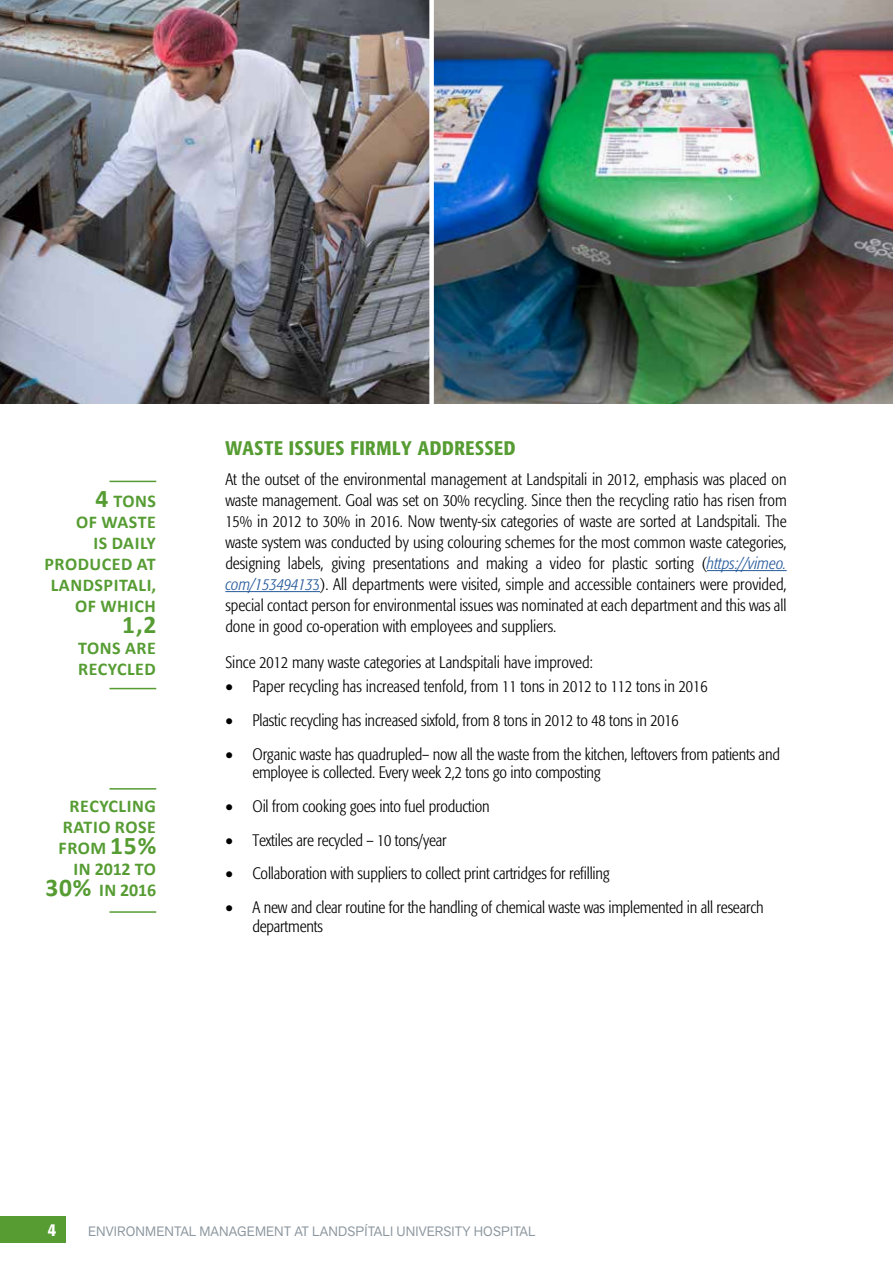
<style>
.page{position:relative;width:893px;height:1263px;background:#fff}
.page>*{position:absolute;margin:0;border:0;box-sizing:border-box;transform-origin:0 0}
.t1{font:700 25.5px "Calibri";color:#569c33}
.t2{font:500 condensed 19.5px "Formata";letter-spacing:.03em;color:#569c33}
.t3{font:700 18px/21px "Calibri";letter-spacing:.03em;color:#569c33;text-align:right}
.t4{font:500 condensed 18px "Formata";color:#fff}
.t5{font:300 condensed 16.5px/21px "Formata";letter-spacing:-.01em;color:#000}
.t6{font:13.5px "Akzid Grtsk Next";letter-spacing:.01em;color:#8b969e}
.s1{font-size:25.5px}
.s2{font-style:italic;color:#275b9b}
.s3{color:#275b9b}
</style>
<div class="page">
<div style="left:0;top:1216px;width:66px;height:27px;background:#569c33"></div>
<hr style="left:109px;top:481px;width:47px;height:1px;background:#569c33">
<hr style="left:109px;top:688px;width:47px;height:1px;background:#569c33">
<hr style="left:707px;top:570px;width:80px;height:1px;background:#275b9b">
<hr style="left:225px;top:591px;width:95px;height:1px;background:#275b9b">
<hr style="left:109px;top:788px;width:47px;height:1px;background:#569c33">
<hr style="left:109px;top:911px;width:47px;height:2px;background:#569c33">
<img style="left:0;top:0;width:893px;height:404px">
<div style="left:429px;top:0;width:5px;height:404px;background:#fff"></div>
<p class="t3" style="left:44px;top:491px;width:113px"><span class="s1">4</span> TONS<br>OF WASTE<br>IS DAILY<br>PRODUCED AT<br>LANDSPITALI,<br>OF WHICH</p>
<h1 class="t1" style="left:122px;top:609px;width:35px">1,2</h1>
<p class="t3" style="left:78px;top:638px;width:79px;text-align:left">TONS ARE<br>RECYCLED</p>
<p class="t3" style="left:45px;top:796px;width:112px">RECYCLING<br>RATIO ROSE<br>FROM <span class="s1">15%<br></span>IN 2012 TO<br><span class="s1">30%</span> IN 2016</p>
<p class="t2" style="left:225px;top:437px;width:292px">WASTE ISSUES FIRMLY ADDRESSED</p>
<p class="t5" style="left:225px;top:469px;width:563px;text-align:justify">At the outset of the environmental management at Landspitali in 2012, emphasis was placed on waste management. Goal was set on 30% recycling. Since then the recycling ratio has risen from 15% in 2012 to 30% in 2016. Now twenty-six categories of waste are sorted at Landspitali. The waste system was conducted by using colouring schemes for the most common waste categories, designing labels, giving presentations and making a video for plastic sorting (<span class="s2">https://vimeo. com/15349413</span><span class="s3">3</span>). All departments were visited, simple and accessible containers were provided, special contact person for environmental issues was nominated at each department and this was all done in good co-operation with employees and suppliers.</p>
<p class="t5" style="left:225px;top:652px;width:369px">Since 2012 many waste categories at Landspitali have improved:</p>
<p class="t5" style="left:225px;top:676px;width:484px">• Paper recycling has increased tenfold, from 11 tons in 2012 to 112 tons in 2016</p>
<p class="t5" style="left:225px;top:710px;width:455px">• Plastic recycling has increased sixfold, from 8 tons in 2012 to 48 tons in 2016</p>
<p class="t5" style="left:252px;top:744px;width:529px;line-height:18.8px;text-indent:-27px">• Organic waste has quadrupled– now all the waste from the kitchen, leftovers from patients and employee is collected. Every week 2,2 tons go into composting</p>
<p class="t5" style="left:225px;top:796px;width:266px">• Oil from cooking goes into fuel production</p>
<p class="t5" style="left:225px;top:830px;width:223px">• Textiles are recycled – 10 tons/year</p>
<p class="t5" style="left:225px;top:863px;width:386px">• Collaboration with suppliers to collect print cartridges for refilling</p>
<p class="t5" style="left:252px;top:898px;width:513px;line-height:18.8px;text-indent:-27px">• A new and clear routine for the handling of chemical waste was implemented in all research departments</p>
<p class="t4" style="left:48px;top:1219px;width:10px">4</p>
<p class="t6" style="left:88px;top:1223px;width:449px">ENVIRONMENTAL MANAGEMENT AT LANDSPÍTALI UNIVERSITY HOSPITAL</p>
</div>
